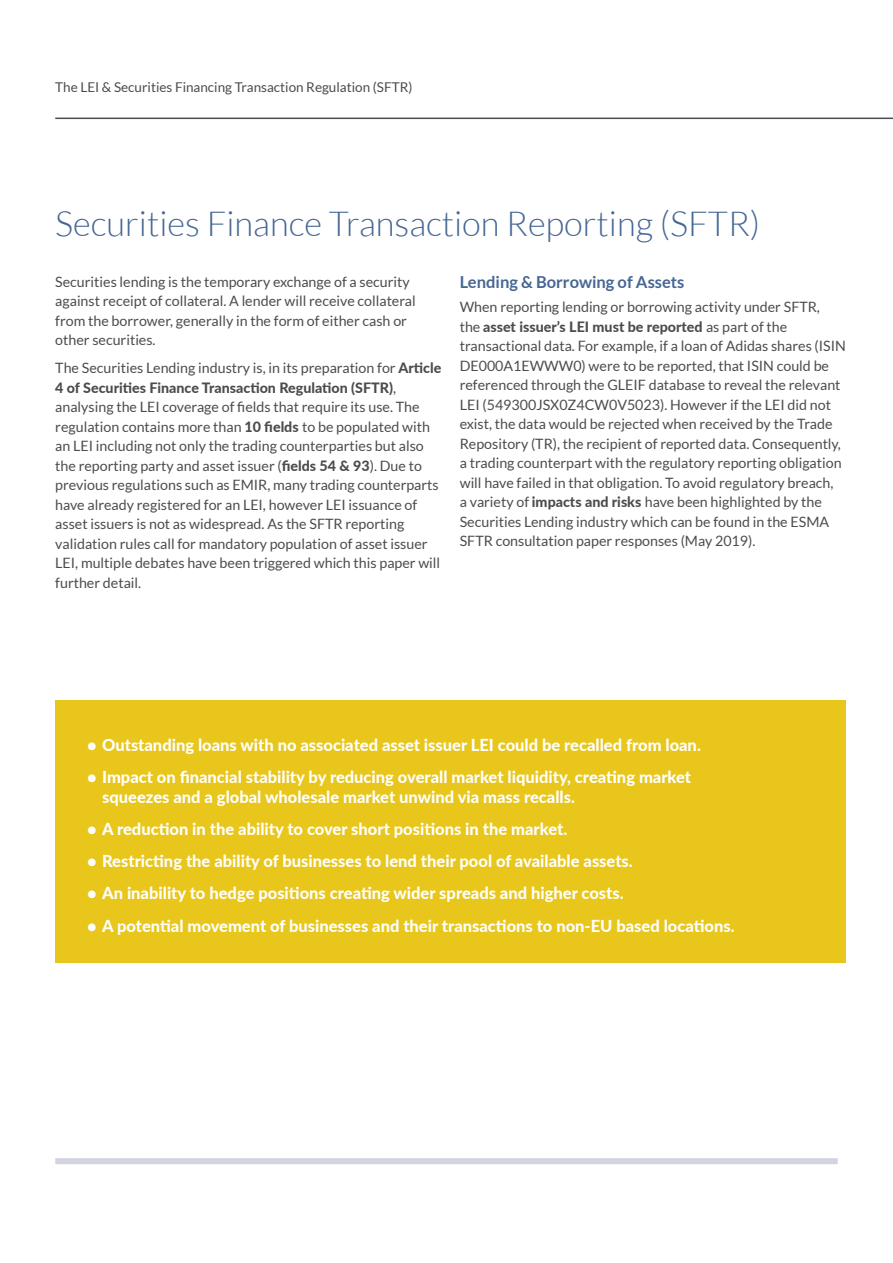
<style>
.page{position:relative;width:893px;height:1263px;background:#fff}
.page>*{position:absolute;margin:0;border:0;box-sizing:border-box;transform-origin:0 0}
.t1{font:300 34.5px "Lato";color:#466694}
.t2{font:800 16.5px/19.5px "Lato";color:#fff}
.t3{font:700 16.5px "Lato";color:#466694}
.t4{font:14.25px/19.5px "Lato";color:#4b4c4d}
.t5{font:13.5px "Lato";color:#4b4c4d}
.s1{font-weight:800}
</style>
<div class="page">
<div style="left:55px;top:699px;width:791px;height:263px;background:#e8c61b"></div>
<div style="left:55px;top:1158px;width:783px;height:6px;background:#d2d4e1"></div>
<hr style="left:55px;top:118px;width:838px;height:1px;background:#4b4c4d">
<p class="t5" style="left:55px;top:79px;width:359px">The LEI &amp; Securities Financing Transaction Regulation (SFTR)</p>
<p class="t1" style="left:55px;top:205px;width:706px">Securities Finance Transaction Reporting (SFTR)</p>
<p class="t4" style="left:55px;top:272px;width:362px">Securities lending is the temporary exchange of a security against receipt of collateral. A lender will receive collateral from the borrower, generally in the form of either cash or other securities.</p>
<p class="t4" style="left:55px;top:358px;width:387px">The Securities Lending industry is, in its preparation for <span class="s1">Article 4 of Securities Finance Transaction Regulation (SFTR)</span>, analysing the LEI coverage of fields that require its use. The regulation contains more than <span class="s1">10 fields</span> to be populated with an LEI including not only the trading counterparties but also the reporting party and asset issuer (<span class="s1">fields 54 &amp; 93</span>). Due to previous regulations such as EMIR, many trading counterparts have already registered for an LEI, however LEI issuance of asset issuers is not as widespread. As the SFTR reporting validation rules call for mandatory population of asset issuer LEI, multiple debates have been triggered which this paper will further detail.</p>
<p class="t3" style="left:460px;top:273px;width:226px">Lending &amp; Borrowing of Assets</p>
<p class="t4" style="left:460px;top:297px;width:388px">When reporting lending or borrowing activity under SFTR,<br>the <span class="s1">asset issuer’s LEI must be reported</span> as part of the transactional data. For example, if a loan of Adidas shares (ISIN DE000A1EWWW0) were to be reported, that ISIN could be referenced through the GLEIF database to reveal the relevant LEI (549300JSX0Z4CW0V5023). However if the LEI did not exist, the data would be rejected when received by the Trade Repository (TR), the recipient of reported data. Consequently, a trading counterpart with the regulatory reporting obligation will have failed in that obligation. To avoid regulatory breach,<br>a variety of <span class="s1">impacts and risks</span> have been highlighted by the Securities Lending industry which can be found in the ESMA SFTR consultation paper responses (May 2019).</p>
<p class="t2" style="left:87px;top:734px;width:615px">• Outstanding loans with no associated asset issuer LEI could be recalled from loan.</p>
<p class="t2" style="left:102px;top:766px;width:590px;text-indent:-15px">• Impact on financial stability by reducing overall market liquidity, creating market squeezes and a global wholesale market unwind via mass recalls.</p>
<p class="t2" style="left:87px;top:818px;width:482px">• A reduction in the ability to cover short positions in the market.</p>
<p class="t2" style="left:87px;top:850px;width:547px">• Restricting the ability of businesses to lend their pool of available assets.</p>
<p class="t2" style="left:87px;top:883px;width:538px">• An inability to hedge positions creating wider spreads and higher costs.</p>
<p class="t2" style="left:87px;top:915px;width:649px">• A potential movement of businesses and their transactions to non-EU based locations.</p>
</div>
